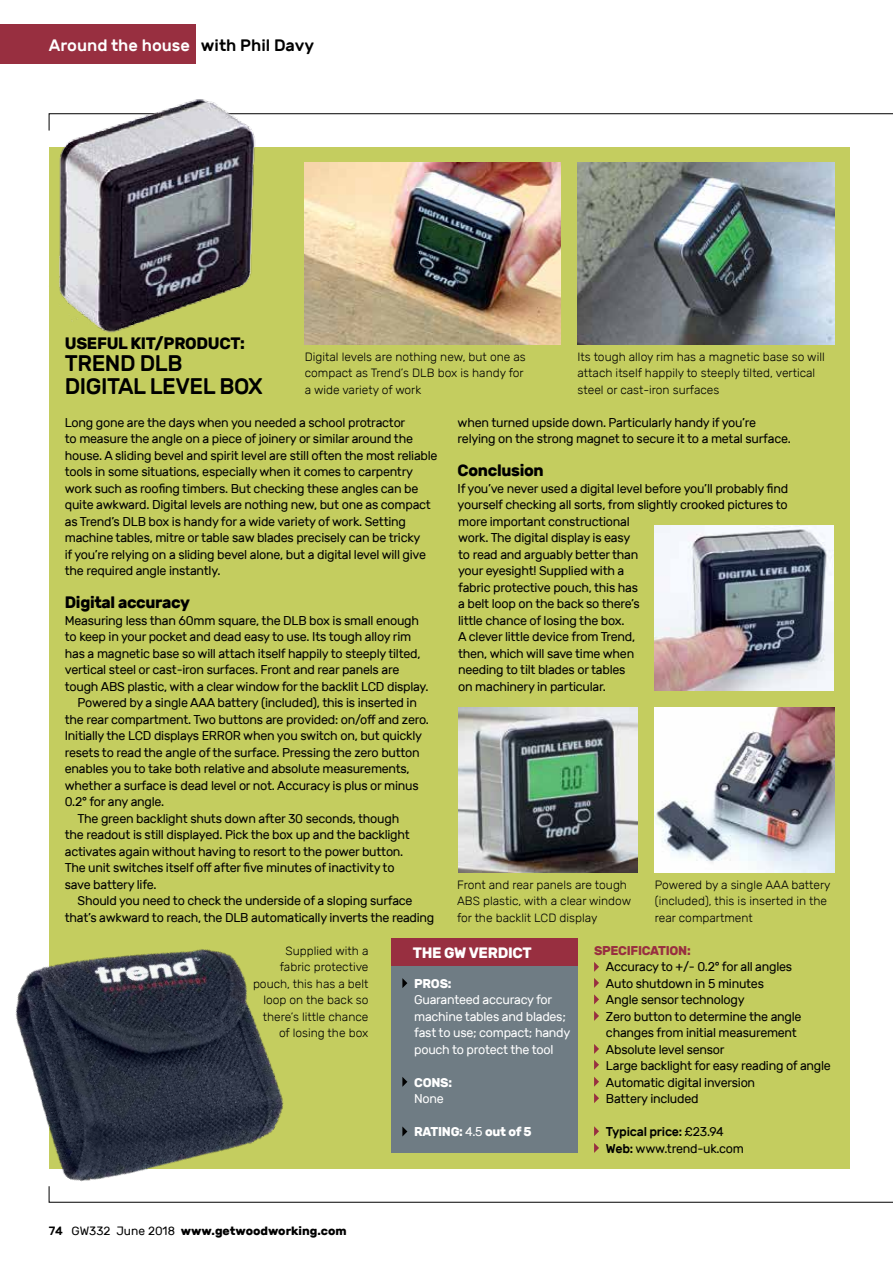
<style>
.page{position:relative;width:893px;height:1263px;background:#fff}
.page>*{position:absolute;margin:0;border:0;box-sizing:border-box;transform-origin:0 0}
.t1{font:500 22.5px/22.5px "Rubik";letter-spacing:-.02em;color:#000}
.t2{font:500 16.5px "Rubik";color:#fff}
.t3{font:700 16.5px "Rubik";letter-spacing:-.02em;color:#000;scale:.96 1}
.t4{font:700 16.5px "Rubik";letter-spacing:-.02em;color:#000}
.t5{font:700 15px "Rubik";letter-spacing:-.02em;color:#fff}
.t6{font:12.75px/16.5px "Rubik";letter-spacing:-.02em;color:#000}
.t7{font:12.75px/16.5px "Rubik";letter-spacing:-.02em;color:#fff}
.t8{font:700 12.75px "Rubik";letter-spacing:-.02em;color:#fff}
.t9{font:700 12.75px "Rubik";letter-spacing:-.02em;color:#982f40}
.t10{font:300 12px/16.5px "Rubik";color:#000}
.t11{font:700 12px "Rubik";color:#000}
.s1{color:#000}
.s2{font-weight:400}
.s3{font-weight:500}
</style>
<div class="page">
<div style="left:0;top:25px;width:196px;height:39px;background:#982f40"></div>
<svg style="left:49px;top:1194px;width:844px;height:8px"></svg>
<svg style="left:259px;top:113px;width:634px;height:2px"></svg>
<div style="left:50px;top:147px;width:800px;height:1022px;background:#c4cd5f"></div>
<div style="left:392px;top:938px;width:186px;height:215px;background:#6f7c84"></div>
<div style="left:392px;top:938px;width:186px;height:28px;background:#982f40"></div>
<svg style="left:402px;top:978px;width:5px;height:10px"></svg>
<svg style="left:402px;top:1077px;width:5px;height:10px"></svg>
<svg style="left:402px;top:1126px;width:5px;height:10px"></svg>
<svg style="left:594px;top:962px;width:5px;height:10px"></svg>
<svg style="left:594px;top:1126px;width:5px;height:10px"></svg>
<svg style="left:594px;top:1011px;width:5px;height:10px"></svg>
<svg style="left:594px;top:994px;width:5px;height:10px"></svg>
<svg style="left:594px;top:978px;width:5px;height:10px"></svg>
<svg style="left:594px;top:1143px;width:5px;height:10px"></svg>
<svg style="left:594px;top:1077px;width:5px;height:10px"></svg>
<svg style="left:594px;top:1044px;width:5px;height:10px"></svg>
<svg style="left:594px;top:1093px;width:5px;height:10px"></svg>
<svg style="left:594px;top:1060px;width:5px;height:10px"></svg>
<img style="left:305px;top:163px;width:256px;height:181px">
<img style="left:578px;top:163px;width:256px;height:181px">
<img style="left:458px;top:707px;width:180px;height:165px">
<img style="left:655px;top:707px;width:179px;height:165px">
<img style="left:48px;top:99px;width:211px;height:236px">
<img style="left:15px;top:939px;width:269px;height:255px">
<img style="left:655px;top:526px;width:179px;height:165px">
<p class="t2" style="left:49px;top:36px;width:267px">Around the house <span class="s1">with Phil Davy</span></p>
<p class="t4" style="left:65px;top:333px;width:182px">USEFUL KIT/PRODUCT:</p>
<h1 class="t1" style="left:65px;top:353px;width:200px">TREND DLB<br>DIGITAL LEVEL BOX</h1>
<p class="t10" style="left:305px;top:348px;width:223px">Digital levels are nothing new, but one as compact as Trend’s DLB box is handy for a wide variety of work</p>
<p class="t10" style="left:578px;top:348px;width:249px">Its tough alloy rim has a magnetic base so will attach itself happily to steeply tilted, vertical steel or cast-iron surfaces</p>
<p class="t6" style="left:458px;top:414px;width:335px">when turned upside down. Particularly handy if you’re relying on the strong magnet to secure it to a metal surface.</p>
<p class="t3" style="left:458px;top:461px;width:91px">Conclusion</p>
<p class="t6" style="left:458px;top:480px;width:332px">If you’ve never used a digital level before you’ll probably find yourself checking all sorts, from slightly crooked pictures to</p>
<p class="t6" style="left:65px;top:414px;width:374px">Long gone are the days when you needed a school protractor<br>to measure the angle on a piece of joinery or similar around the house. A sliding bevel and spirit level are still often the most reliable tools in some situations, especially when it comes to carpentry work such as roofing timbers. But checking these angles can be quite awkward. Digital levels are nothing new, but one as compact as Trend’s DLB box is handy for a wide variety of work. Setting machine tables, mitre or table saw blades precisely can be tricky<br>if you’re relying on a sliding bevel alone, but a digital level will give the required angle instantly.</p>
<p class="t3" style="left:65px;top:593px;width:132px">Digital accuracy</p>
<p class="t6" style="left:65px;top:612px;width:356px">Measuring less than 60mm square, the DLB box is small enough</p>
<p class="t6" style="left:65px;top:629px;width:348px">to keep in your pocket and dead easy to use. Its tough alloy rim</p>
<p class="t6" style="left:65px;top:645px;width:357px">has a magnetic base so will attach itself happily to steeply tilted,</p>
<p class="t6" style="left:65px;top:662px;width:336px">vertical steel or cast-iron surfaces. Front and rear panels are</p>
<p class="t6" style="left:65px;top:678px;width:365px">tough ABS plastic, with a clear window for the backlit LCD display.</p>
<p class="t6" style="left:78px;top:695px;width:341px">Powered by a single AAA battery (included), this is inserted in</p>
<p class="t6" style="left:65px;top:711px;width:366px">the rear compartment. Two buttons are provided: on/off and zero.</p>
<p class="t6" style="left:65px;top:728px;width:359px">Initially the LCD displays ERROR when you switch on, but quickly</p>
<p class="t6" style="left:65px;top:744px;width:356px">resets to read the angle of the surface. Pressing the zero button</p>
<p class="t6" style="left:65px;top:761px;width:346px">enables you to take both relative and absolute measurements,</p>
<p class="t6" style="left:65px;top:777px;width:355px">whether a surface is dead level or not. Accuracy is plus or minus</p>
<p class="t6" style="left:65px;top:794px;width:101px">0.2° for any angle.</p>
<p class="t6" style="left:78px;top:810px;width:323px">The green backlight shuts down after 30 seconds, though</p>
<p class="t6" style="left:65px;top:827px;width:346px">the readout is still displayed. Pick the box up and the backlight</p>
<p class="t6" style="left:65px;top:843px;width:340px">activates again without having to resort to the power button.</p>
<p class="t6" style="left:65px;top:860px;width:331px">The unit switches itself off after five minutes of inactivity to</p>
<p class="t6" style="left:65px;top:876px;width:93px">save battery life.</p>
<p class="t6" style="left:78px;top:893px;width:336px">Should you need to check the underside of a sloping surface</p>
<p class="t6" style="left:65px;top:909px;width:371px">that’s awkward to reach, the DLB automatically inverts the reading</p>
<p class="t5" style="left:413px;top:944px;width:120px">THE GW VERDICT</p>
<p class="t8" style="left:414px;top:976px;width:39px">PROS:</p>
<p class="t7" style="left:414px;top:992px;width:158px">Guaranteed accuracy for machine tables and blades; fast to use; compact; handy pouch to protect the tool</p>
<p class="t8" style="left:414px;top:1075px;width:39px">CONS:</p>
<p class="t7" style="left:414px;top:1091px;width:31px">None</p>
<p class="t8" style="left:414px;top:1124px;width:119px">RATING: <span class="s2">4.5</span> out of 5</p>
<p class="t6" style="left:458px;top:513px;width:183px">more important constructional work. The digital display is easy to read and arguably better than your eyesight! Supplied with a fabric protective pouch, this has a belt loop on the back so there’s little chance of losing the box.<br>A clever little device from Trend, then, which will save time when needing to tilt blades or tables on machinery in particular.</p>
<p class="t10" style="left:457px;top:876px;width:176px">Front and rear panels are tough<br>ABS plastic, with a clear window for the backlit LCD display</p>
<p class="t10" style="left:655px;top:876px;width:177px">Powered by a single AAA battery (included), this is inserted in the rear compartment</p>
<p class="t9" style="left:594px;top:943px;width:98px">SPECIFICATION:</p>
<p class="t10" style="left:253px;top:942px;width:117px;text-align:right">Supplied with a fabric protective pouch, this has a belt loop on the back so there’s little chance of losing the box</p>
<p class="t6" style="left:606px;top:959px;width:226px">Accuracy to +/- 0.2° for all angles<br>Auto shutdown in 5 minutes<br>Angle sensor technology<br>Zero button to determine the angle changes from initial measurement<br>Absolute level sensor<br>Large backlight for easy reading of angle<br>Automatic digital inversion<br>Battery included</p>
<p class="t6" style="left:606px;top:1124px;width:139px"><span class="s3">Typical price:</span> £23.94<br><span class="s3">Web:</span> www.trend-uk.com</p>
<p class="t11" style="left:49px;top:1224px;width:299px"><span class="s3">74</span> <span class="s2">GW332 June 2018</span> www.getwoodworking.com</p>
</div>
